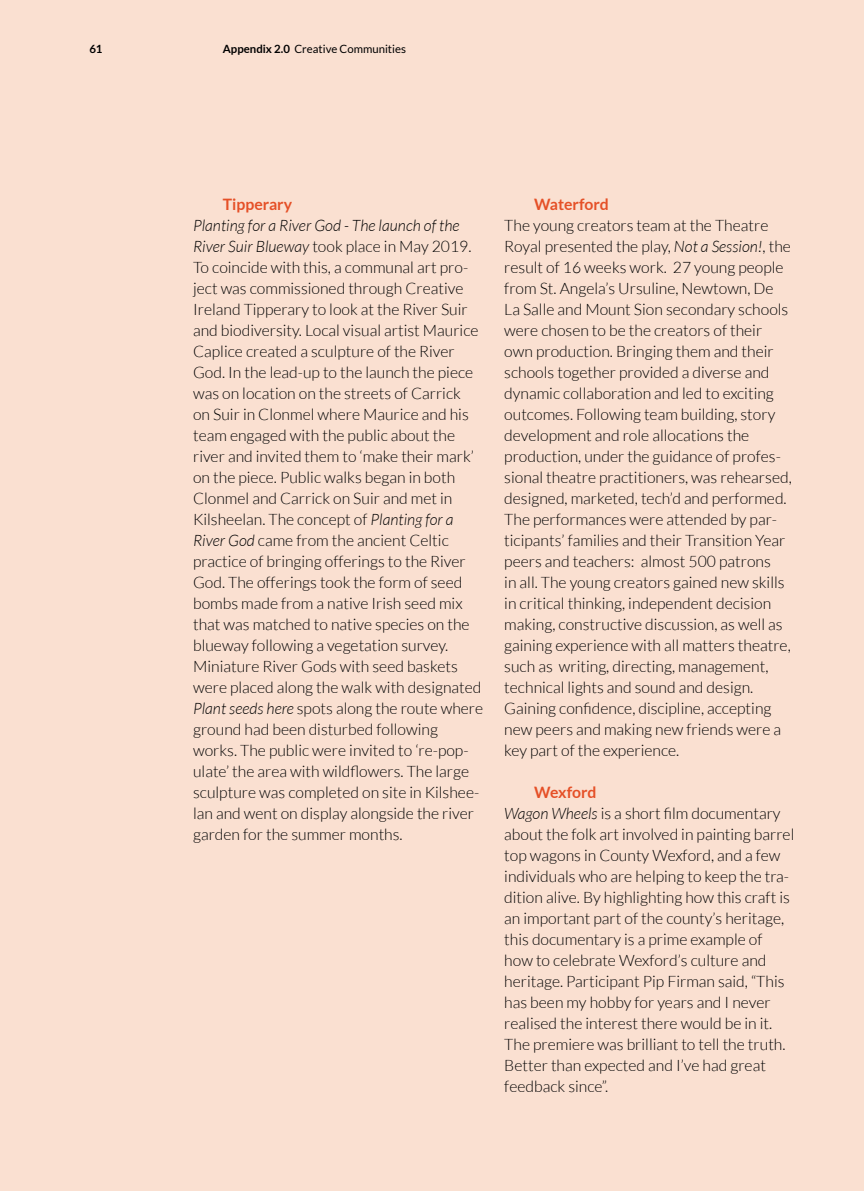
<style>
.page{position:relative;width:864px;height:1191px;background:#fff}
.page>*{position:absolute;margin:0;border:0;box-sizing:border-box;transform-origin:0 0}
.t1{font:300 15.75px/21px "Lato";color:#000}
.t2{font:700 15.75px "Lato";color:#e55027}
.t3{font:11.38px "Lato";color:#000}
.t4{font:700 11.38px "Lato";color:#000}
.s1{font-weight:700}
.s2{font-style:italic}
.s3{font-weight:700;color:#e55027}
</style>
<div class="page">
<div style="left:0;top:0;width:863px;height:1191px;background:#fae0d1"></div>
<p class="t4" style="left:89px;top:42px;width:15px">61</p>
<p class="t3" style="left:223px;top:42px;width:185px"><span class="s1">Appendix 2.0</span> Creative Communities</p>
<p class="t2" style="left:223px;top:195px;width:71px">Tipperary</p>
<p class="t1" style="left:193px;top:215px;width:291px"><span class="s2">Planting for a River God - The launch of the River Suir Blueway</span> took place in May 2019.<br>To coincide with this, a communal art pro&shy;ject was commissioned through Creative Ireland Tipperary to look at the River Suir and biodiversity. Local visual artist Maurice Caplice created a sculpture of the River God. In the lead-up to the launch the piece was on location on the streets of Carrick<br>on Suir in Clonmel where Maurice and his team engaged with the public about the river and invited them to ‘make their mark’ on the piece. Public walks began in both Clonmel and Carrick on Suir and met in Kilsheelan. The concept of <span class="s2">Planting for a River God</span> came from the ancient Celtic practice of bringing offerings to the River God. The offerings took the form of seed bombs made from a native Irish seed mix that was matched to native species on the blueway following a vegetation survey.<br>Miniature River Gods with seed baskets were placed along the walk with designated <span class="s2">Plant seeds here</span> spots along the route where ground had been disturbed following works. The public were invited to ‘re-pop&shy;ulate’ the area with wildflowers. The large sculpture was completed on site in Kilshee&shy;lan and went on display alongside the river garden for the summer months.</p>
<p class="t2" style="left:534px;top:195px;width:76px">Waterford</p>
<p class="t1" style="left:504px;top:215px;width:289px">The young creators team at the Theatre Royal presented the play, <span class="s2">Not a Session!</span>, the result of 16 weeks work. 27 young people from St. Angela’s Ursuline, Newtown, De La Salle and Mount Sion secondary schools were chosen to be the creators of their own production. Bringing them and their schools together provided a diverse and dynamic collaboration and led to exciting outcomes. Following team building, story development and role allocations the production, under the guidance of profes&shy;sional theatre practitioners, was rehearsed, designed, marketed, tech’d and performed.<br>The performances were attended by par&shy;ticipants’ families and their Transition Year peers and teachers: almost 500 patrons<br>in all. The young creators gained new skills in critical thinking, independent decision making, constructive discussion, as well as gaining experience with all matters theatre, such as writing, directing, management, technical lights and sound and design.<br>Gaining confidence, discipline, accepting new peers and making new friends were a key part of the experience.</p>
<p class="t1" style="left:504px;top:782px;width:291px;text-indent:30px"><span class="s3">Wexford<br></span><span class="s2">Wagon Wheels</span> is a short film documentary about the folk art involved in painting barrel top wagons in County Wexford, and a few individuals who are helping to keep the tra&shy;dition alive. By highlighting how this craft is an important part of the county’s heritage, this documentary is a prime example of how to celebrate Wexford’s culture and heritage. Participant Pip Firman said, “This has been my hobby for years and I never realised the interest there would be in it.<br>The premiere was brilliant to tell the truth.<br>Better than expected and I’ve had great feedback since”.</p>
</div>
